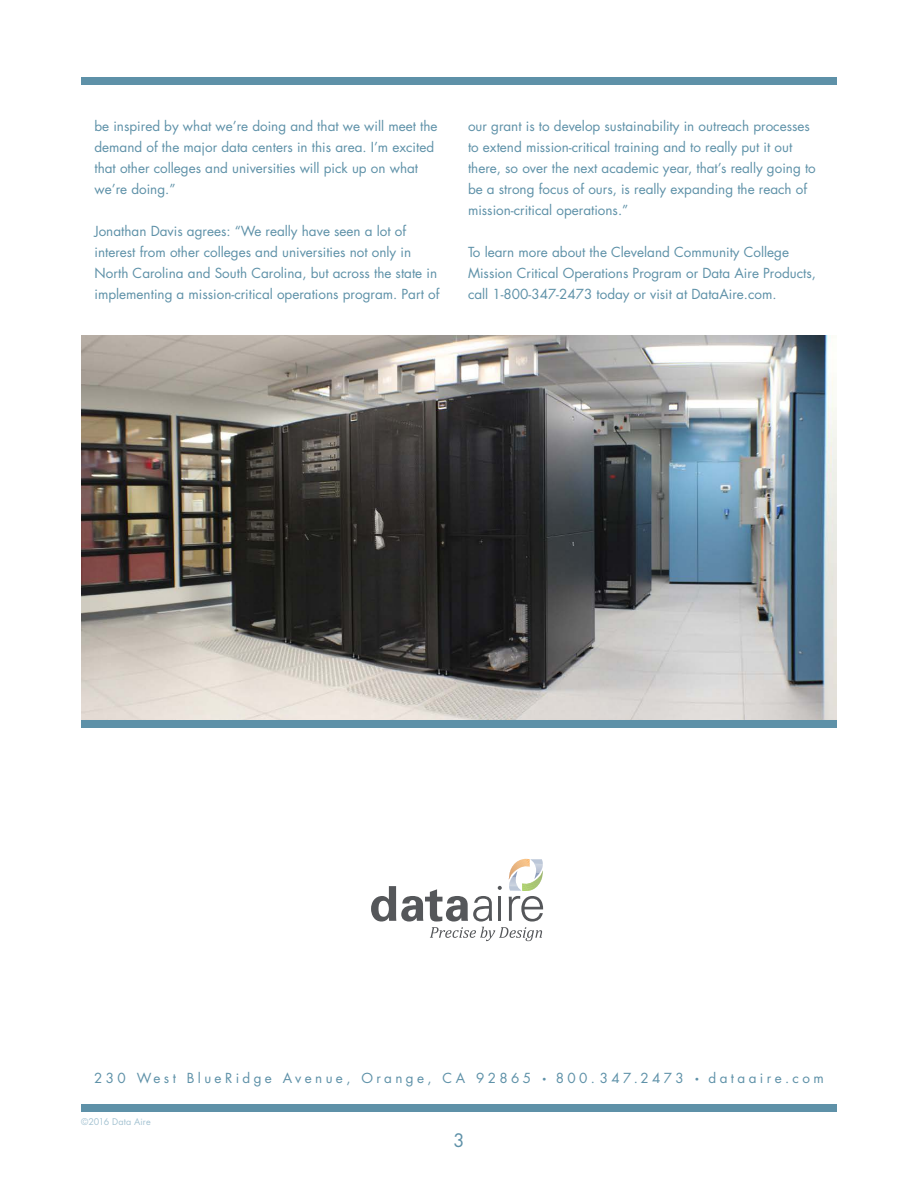
<style>
.page{position:relative;width:918px;height:1188px;background:#fff}
.page>*{position:absolute;margin:0;border:0;box-sizing:border-box;transform-origin:0 0}
.t1{font:18px "Futura Std";color:#5e91a8}
.WhitePaper_-_Paragra{font:13.5px/21px "Futura Std";color:#5e91a8}
.WhitePaper_-_Paragra-2{font:13.5px "Futura Std";letter-spacing:.25em;color:#5e91a8}
.WhitePaper_-_Paragra-3{font:9px "Futura Std";letter-spacing:.005em;color:#a5c3d2}
.s1{font-size:7.5px}
</style>
<div class="page">
<div style="left:81px;top:77px;width:756px;height:8px;background:#5e91a8"></div>
<div style="left:81px;top:1104px;width:756px;height:7px;background:#5e91a8"></div>
<svg style="left:371px;top:859px;width:173px;height:82px"></svg>
<img style="left:81px;top:336px;width:756px;height:385px">
<div style="left:81px;top:721px;width:756px;height:7px;background:#5e91a8"></div>
<p class="WhitePaper_-_Paragra" style="left:94px;top:116px;width:345px">be inspired by what we’re doing and that we will meet the demand of the major data centers in this area. I’m excited that other colleges and universities will pick up on what we’re doing.”</p>
<p class="WhitePaper_-_Paragra" style="left:94px;top:221px;width:347px">Jonathan Davis agrees: “We really have seen a lot of interest from other colleges and universities not only in North Carolina and South Carolina, but across the state in implementing a mission-critical operations program. Part of</p>
<p class="WhitePaper_-_Paragra" style="left:468px;top:116px;width:349px">our grant is to develop sustainability in outreach processes to extend mission-critical training and to really put it out there, so over the next academic year, that’s really going to be a strong focus of ours, is really expanding the reach of mission-critical operations.”</p>
<p class="WhitePaper_-_Paragra" style="left:468px;top:242px;width:349px">To learn more about the Cleveland Community College<br>Mission Critical Operations Program or Data Aire Products, call 1-800-347-2473 today or visit at DataAire.com.</p>
<p class="WhitePaper_-_Paragra-2" style="left:94px;top:1070px;width:731px">230 West BlueRidge Avenue, Orange, CA 92865 <span class="s1">•</span> 800. 347.2473 <span class="s1">•</span> dataaire.com</p>
<p class="WhitePaper_-_Paragra-3" style="left:81px;top:1116px;width:71px">©2016 Data Aire</p>
<h1 class="t1" style="left:453px;top:1129px;width:13px">3</h1>
</div>
